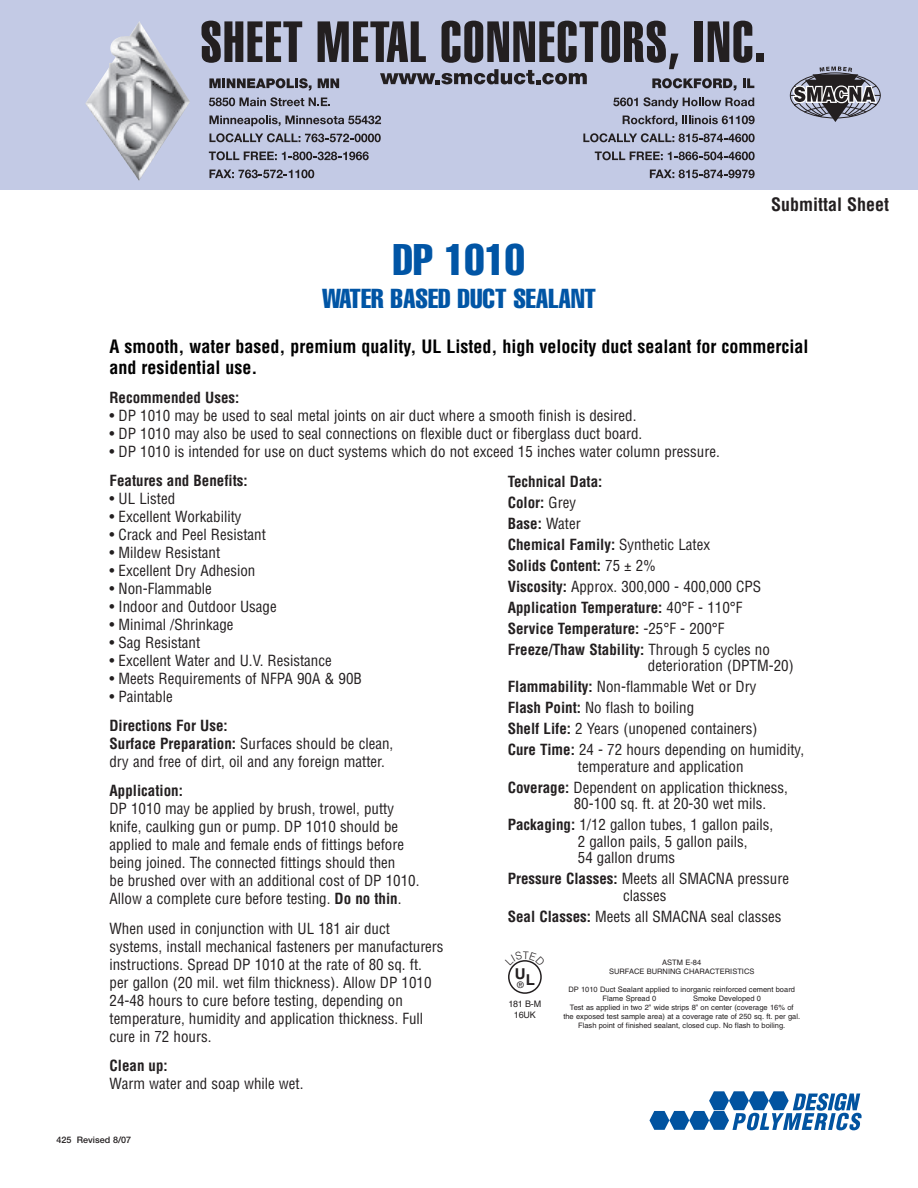
<style>
.page{position:relative;width:918px;height:1188px;background:#fff}
.page>*{position:absolute;margin:0;border:0;box-sizing:border-box;transform-origin:0 0}
.t1{font:extra-condensed 43.5px "Helvetica";color:#0155a5}
.t2{font:extra-condensed 27px "Helvetica";color:#0155a5}
.t3{font:700 condensed 18px/21.6px "Helvetica";color:#000}
.t4{font:700 condensed 18px "Helvetica";color:#231f20}
.t5{font:condensed 15px/18px "Helvetica";color:#231f20}
.t6{font:700 condensed 15px/21px "Helvetica";color:#231f20}
.t7{font:700 15px "Helvetica";color:#231f20}
.t8{font:500 9px "Helvetica Neue";color:#231f20}
.t9{font:9px/10.8px "Helvetica";letter-spacing:-.03em;color:#231f20;text-align:center}
.t10{font:7.5px/9px "Helvetica";color:#231f20;text-align:center}
.s1{font-weight:700}
.s2{font-weight:400}
</style>
<div class="page">
<div style="left:0;top:0;width:918px;height:190px;background:#c3cae5"></div>
<img style="left:85px;top:21px;width:105px;height:160px">
<svg style="left:202px;top:21px;width:100px;height:42px"></svg>
<div style="left:757px;top:54px;width:7px;height:8px;background:#231f20"></div>
<svg style="left:209px;top:78px;width:103px;height:13px"></svg>
<svg style="left:209px;top:97px;width:121px;height:9px"></svg>
<svg style="left:209px;top:116px;width:172px;height:10px"></svg>
<svg style="left:209px;top:133px;width:172px;height:9px"></svg>
<svg style="left:209px;top:151px;width:160px;height:9px"></svg>
<svg style="left:209px;top:170px;width:105px;height:8px"></svg>
<svg style="left:613px;top:97px;width:141px;height:11px"></svg>
<svg style="left:623px;top:116px;width:132px;height:10px"></svg>
<svg style="left:583px;top:133px;width:172px;height:9px"></svg>
<svg style="left:595px;top:151px;width:160px;height:9px"></svg>
<svg style="left:650px;top:170px;width:105px;height:8px"></svg>
<svg style="left:318px;top:21px;width:436px;height:70px"></svg>
<svg style="left:790px;top:67px;width:91px;height:55px"></svg>
<svg style="left:649px;top:1091px;width:213px;height:39px"></svg>
<svg style="left:508px;top:960px;width:34px;height:34px"></svg>
<h1 class="t1" style="left:393px;top:244px;width:134px">DP 1010</h1>
<h2 class="t2" style="left:322px;top:289px;width:275px">WATER BASED DUCT SEALANT</h2>
<p class="t4" style="left:771px;top:194px;width:119px">Submittal Sheet</p>
<p class="t3" style="left:110px;top:335px;width:701px">A smooth, water based, premium quality, UL Listed, high velocity duct sealant for commercial and residential use.</p>
<p class="t6" style="left:110px;top:388px;width:131px">Recommended Uses:</p>
<p class="t5" style="left:110px;top:407px;width:529px">• DP 1010 may be used to seal metal joints on air duct where a smooth finish is desired.</p>
<p class="t5" style="left:110px;top:425px;width:534px">• DP 1010 may also be used to seal connections on flexible duct or fiberglass duct board.</p>
<p class="t5" style="left:110px;top:443px;width:612px">• DP 1010 is intended for use on duct systems which do not exceed 15 inches water column pressure.</p>
<p class="t6" style="left:110px;top:471px;width:140px">Features and Benefits:</p>
<p class="t5" style="left:110px;top:490px;width:67px">• UL Listed</p>
<p class="t5" style="left:110px;top:508px;width:134px">• Excellent Workability</p>
<p class="t5" style="left:110px;top:526px;width:158px">• Crack and Peel Resistant</p>
<p class="t5" style="left:110px;top:544px;width:112px">• Mildew Resistant</p>
<p class="t5" style="left:110px;top:562px;width:147px">• Excellent Dry Adhesion</p>
<p class="t5" style="left:110px;top:580px;width:104px">• Non-Flammable</p>
<p class="t5" style="left:110px;top:598px;width:169px">• Indoor and Outdoor Usage</p>
<p class="t5" style="left:110px;top:616px;width:126px">• Minimal /Shrinkage</p>
<p class="t5" style="left:110px;top:634px;width:92px">• Sag Resistant</p>
<p class="t5" style="left:110px;top:652px;width:224px">• Excellent Water and U.V. Resistance</p>
<p class="t5" style="left:110px;top:670px;width:254px">• Meets Requirements of NFPA 90A &amp; 90B</p>
<p class="t5" style="left:110px;top:688px;width:65px">• Paintable</p>
<p class="t5" style="left:109px;top:717px;width:285px"><span class="s1">Directions For Use:<br>Surface Preparation:</span> Surfaces should be clean, dry and free of dirt, oil and any foreign matter.</p>
<p class="t6" style="left:110px;top:781px;width:75px">Application:</p>
<p class="t5" style="left:110px;top:800px;width:311px">DP 1010 may be applied by brush, trowel, putty knife, caulking gun or pump. DP 1010 should be applied to male and female ends of fittings before being joined. The connected fittings should then<br>be brushed over with an additional cost of DP 1010.<br>Allow a complete cure before testing. <span class="s1">Do no thin</span>.</p>
<p class="t5" style="left:110px;top:919px;width:336px">When used in conjunction with UL 181 air duct systems, install mechanical fasteners per manufacturers instructions. Spread DP 1010 at the rate of 80 sq. ft. per gallon (20 mil. wet film thickness). Allow DP 1010<br>24-48 hours to cure before testing, depending on temperature, humidity and application thickness. Full cure in 72 hours.</p>
<p class="t6" style="left:110px;top:1055px;width:60px">Clean up:</p>
<p class="t5" style="left:110px;top:1074px;width:196px">Warm water and soap while wet.</p>
<p class="t6" style="left:508px;top:471px;width:264px">Technical Data:<br>Color: <span class="s2">Grey<br></span>Base: <span class="s2">Water<br></span>Chemical Family: <span class="s2">Synthetic Latex<br></span>Solids Content: <span class="s2">75 ± 2%<br></span>Viscosity: <span class="s2">Approx. 300,000 - 400,000 CPS<br></span>Application Temperature: <span class="s2">40°F - 110°F<br></span>Service Temperature: <span class="s2">-25°F - 200°F<br></span>Freeze/Thaw Stability: <span class="s2">Through 5 cycles no</span></p>
<p class="t5" style="left:508px;top:656px;width:298px;line-height:21px;text-indent:140px">deterioration (DPTM-20)<br><span class="s1">Flammability:</span> Non-flammable Wet or Dry<br><span class="s1">Flash Point:</span> No flash to boiling<br><span class="s1">Shelf Life:</span> 2 Years (unopened containers)<br><span class="s1">Cure Time:</span> 24 - 72 hours depending on humidity,</p>
<p class="t5" style="left:508px;top:756px;width:282px;line-height:21px;text-indent:70px">temperature and application<br><span class="s1">Coverage:</span> Dependent on application thickness,</p>
<p class="t5" style="left:508px;top:794px;width:267px;line-height:21px;text-indent:66px">80-100 sq. ft. at 20-30 wet mils.<br><span class="s1">Packaging:</span> 1/12 gallon tubes, 1 gallon pails,</p>
<p class="t5" style="left:578px;top:834px;width:171px;line-height:16.5px">2 gallon pails, 5 gallon pails,<br>54 gallon drums</p>
<p class="t5" style="left:508px;top:871px;width:283px;line-height:16.5px;text-align:center"><span class="s1">Pressure Classes:</span> Meets all SMACNA pressure classes</p>
<p class="t5" style="left:508px;top:908px;width:275px"><span class="s1">Seal Classes:</span> Meets all SMACNA seal classes</p>
<p class="t10" style="left:609px;top:959px;width:147px">ASTM E-84<br>SURFACE BURNING CHARACTERISTICS</p>
<p class="t10" style="left:603px;top:986px;width:194px;text-align:left;text-indent:-34px">DP 1010 Duct Sealant applied to inorganic reinforced cement board<br>Flame Spread 0</p>
<p class="t7" style="left:515px;top:968px;width:12px">U</p>
<p class="t9" style="left:517px;top:981px;width:19px">®<sup>L</sup></p>
<p class="t9" style="left:508px;top:999px;width:34px">181 B-M<br>16UK</p>
<p class="t10" style="left:693px;top:995px;width:69px">Smoke Developed 0</p>
<p class="t10" style="left:570px;top:1004px;width:225px">Test as applied in two 2” wide strips 8” on center (coverage 16% of</p>
<p class="t10" style="left:563px;top:1013px;width:238px">the exposed test sample area) at a coverage rate of 250 sq. ft. per gal.</p>
<p class="t10" style="left:578px;top:1022px;width:209px">Flash point of finished sealant, closed cup. No flash to boiling.</p>
<p class="t8" style="left:56px;top:1137px;width:76px">425 Revised 8/07</p>
</div>
